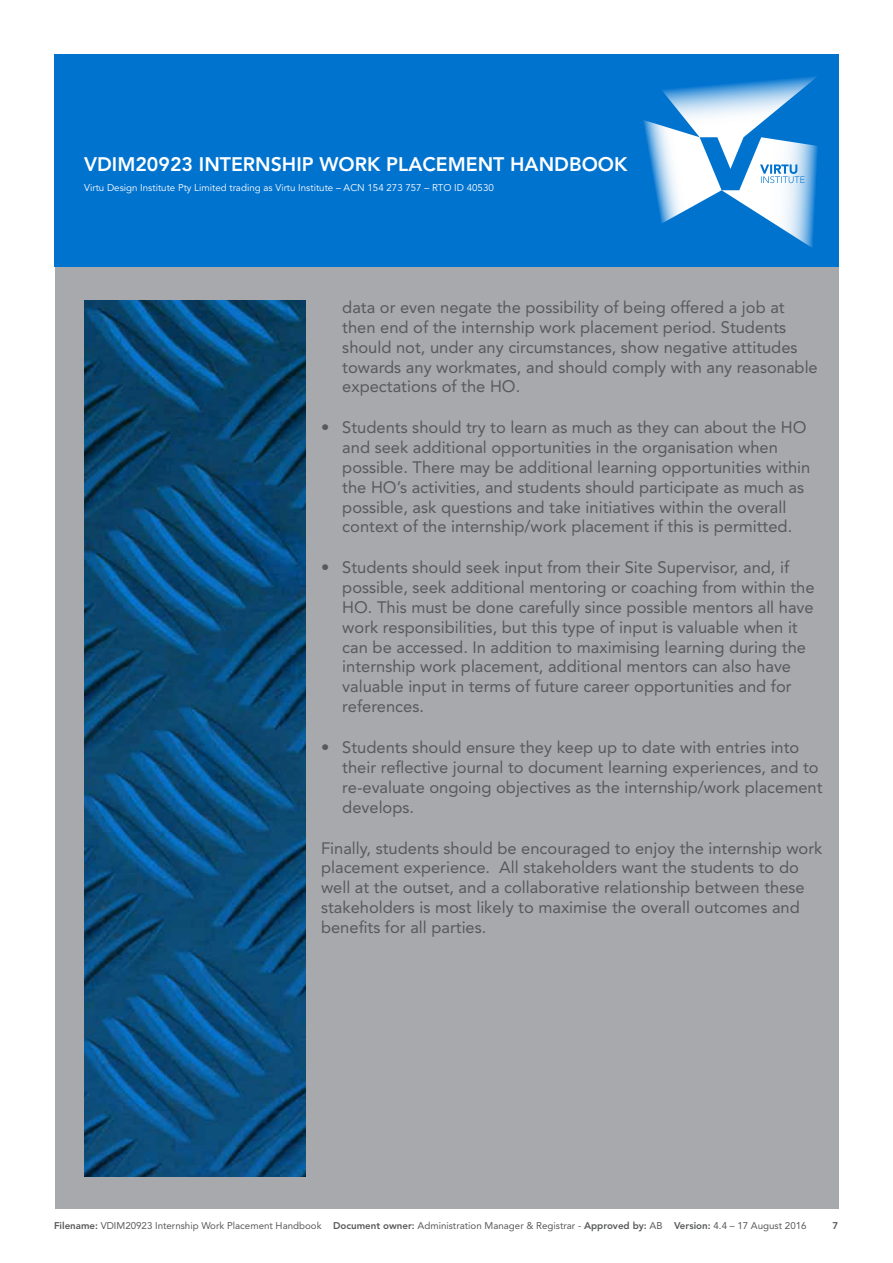
<style>
.page{position:relative;width:893px;height:1263px;background:#fff}
.page>*{position:absolute;margin:0;border:0;box-sizing:border-box;transform-origin:0 0}
.t1{font:800 19.5px "Avenir LT Std";color:#fff}
.t2{font:16.5px/19.8px "Avenir LT Std";color:#58595b}
.t3{font:9.75px "Avenir LT Std";color:#58595b}
.t4{font:9.75px "Avenir LT Std";color:#fff}
.t5{font:800 9.75px "Avenir LT Std";color:#58595b}
.s1{font-weight:800}
</style>
<div class="page">
<div style="left:55px;top:267px;width:783px;height:941px;background:#a7a9ac"></div>
<img style="left:84px;top:301px;width:221px;height:876px">
<div style="left:54px;top:54px;width:785px;height:213px;background:#0073cf"></div>
<svg style="left:643px;top:76px;width:175px;height:172px"></svg>
<p class="t1" style="left:84px;top:152px;width:545px">VDIM20923 INTERNSHIP WORK PLACEMENT HANDBOOK</p>
<p class="t4" style="left:84px;top:182px;width:411px">Virtu Design Institute Pty Limited trading as Virtu Institute – ACN 154 273 757 – RTO ID 40530</p>
<p class="t2" style="left:342px;top:298px;width:477px">data or even negate the possibility of being offered a job at then end of the internship work placement period. Students should not, under any circumstances, show negative attitudes towards any workmates, and should comply with any reasonable expectations of the HO.</p>
<p class="t2" style="left:342px;top:418px;width:469px;text-indent:-21px">• Students should try to learn as much as they can about the HO and seek additional opportunities in the organisation when possible. There may be additional learning opportunities within the HO’s activities, and students should participate as much as possible, ask questions and take initiatives within the overall context of the internship/work placement if this is permitted.</p>
<p class="t2" style="left:342px;top:558px;width:474px;text-indent:-21px">• Students should seek input from their Site Supervisor, and, if possible, seek additional mentoring or coaching from within the HO. This must be done carefully since possible mentors all have work responsibilities, but this type of input is valuable when it can be accessed. In addition to maximising learning during the internship work placement, additional mentors can also have valuable input in terms of future career opportunities and for references.</p>
<p class="t2" style="left:342px;top:738px;width:482px;text-indent:-21px">• Students should ensure they keep up to date with entries into their reflective journal to document learning experiences, and to re-evaluate ongoing objectives as the internship/work placement develops.</p>
<p class="t2" style="left:321px;top:838px;width:503px">Finally, students should be encouraged to enjoy the internship work placement experience. All stakeholders want the students to do well at the outset, and a collaborative relationship between these stakeholders is most likely to maximise the overall outcomes and benefits for all parties.</p>
<p class="t3" style="left:54px;top:1220px;width:754px"><span class="s1">Filename:</span> VDIM20923 Internship Work Placement Handbook <span class="s1">Document owner:</span> Administration Manager &amp; Registrar - <span class="s1">Approved by:</span> AB <span class="s1">Version:</span> 4.4 – 17 August 2016</p>
<p class="t5" style="left:832px;top:1220px;width:7px">7</p>
</div>
